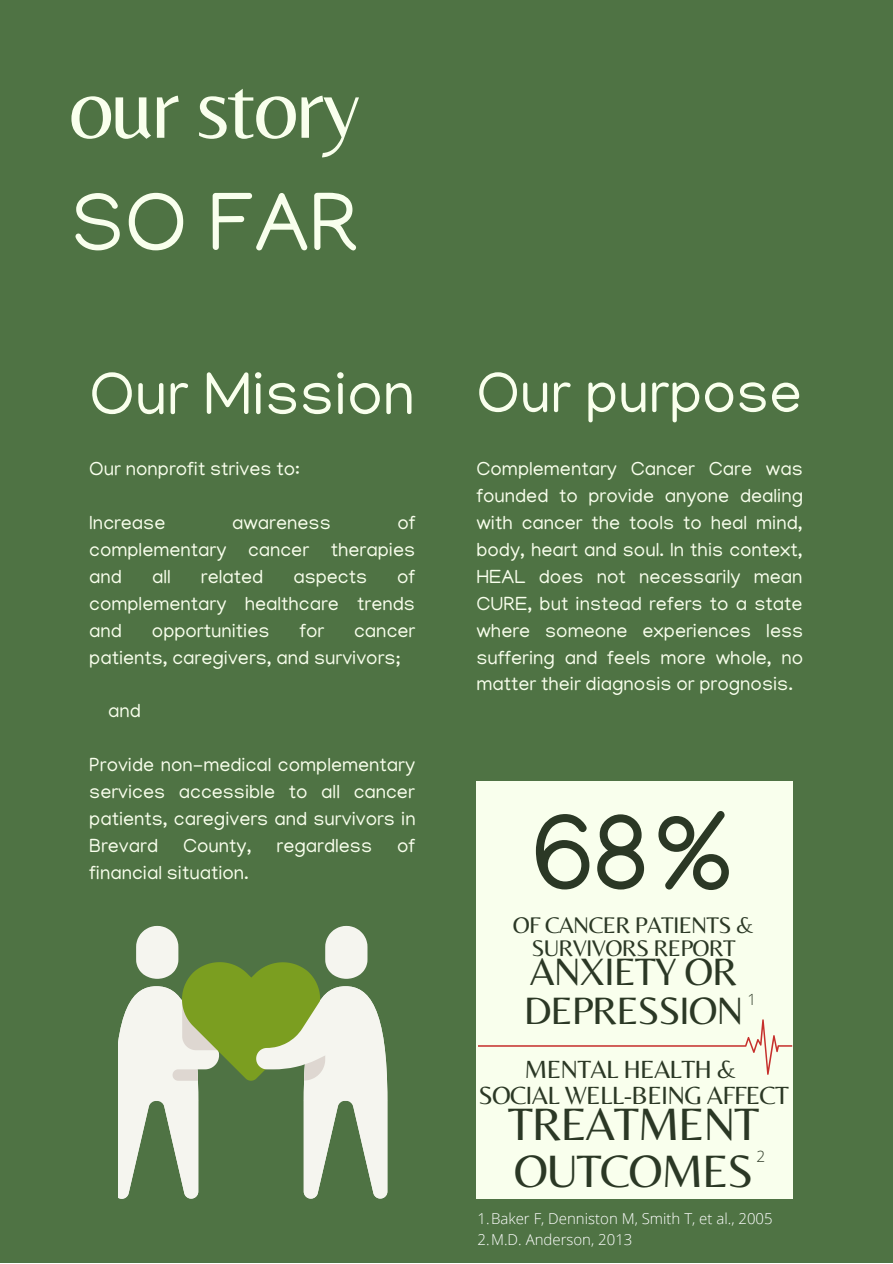
<style>
.page{position:relative;width:893px;height:1264px;background:#fff}
.page>*{position:absolute;margin:0;border:0;box-sizing:border-box;transform-origin:0 0}
.t1{font:109.95px "Manjari";color:#2b3825}
.t2{font:89.25px "Belleza";letter-spacing:-.03em;color:#f9ffed}
.t3{font:83.7px "Manjari";color:#f9ffed}
.t4{font:60.75px "Manjari";color:#f9ffed}
.t5{font:47.25px/47.2px "Belleza";letter-spacing:-.03em;color:#2b3825}
.t6{font:39.75px/39.3px "Belleza";letter-spacing:-.03em;color:#2b3825}
.t7{font:25.8px/25.8px "Belleza";letter-spacing:-.03em;color:#2b3825;text-align:center}
.t8{font:23.55px/22.5px "Belleza";letter-spacing:-.03em;color:#2b3825;text-align:center}
.t9{font:19.5px/27px "Manjari";color:#f9ffed;text-align:justify}
.t10{font:300 15.45px "Open Sans";color:#2b3825}
.t11{font:300 15px/20.2px "Open Sans";color:#fff}
.s1{font-size:57.9px}
</style>
<div class="page">
<div style="left:0;top:0;width:892px;height:1262px;background:#4f7344"></div>
<div style="left:476px;top:781px;width:316px;height:417px;background:#f9ffed"></div>
<svg style="left:119px;top:925px;width:268px;height:273px"></svg>
<svg style="left:478px;top:1019px;width:314px;height:55px"></svg>
<h2 class="t2" style="left:69px;top:55px;width:293px">our story</h2>
<h3 class="t3" style="left:71px;top:188px;width:290px">SO FAR</h3>
<h3 class="t4" style="left:89px;top:369px;width:714px">Our Mission <span class="s1">Our purpose</span></h3>
<p class="t9" style="left:476px;top:457px;width:328px">Complementary Cancer Care was founded to provide anyone dealing with cancer the tools to heal mind, body, heart and soul. In this context, HEAL does not necessarily mean CURE, but instead refers to a state where someone experiences less suffering and feels more whole, no matter their diagnosis or prognosis.</p>
<p class="t9" style="left:89px;top:457px;width:212px">Our nonprofit strives to:</p>
<p class="t9" style="left:89px;top:511px;width:78px">Increase</p>
<p class="t9" style="left:232px;top:511px;width:100px">awareness</p>
<p class="t9" style="left:89px;top:511px;width:328px;text-indent:308px">of complementary cancer therapies and</p>
<p class="t9" style="left:89px;top:565px;width:327px;text-indent:308px">of complementary healthcare trends and</p>
<p class="t9" style="left:152px;top:565px;width:20px">all</p>
<p class="t9" style="left:201px;top:565px;width:64px">related</p>
<p class="t9" style="left:293px;top:565px;width:75px">aspects</p>
<p class="t9" style="left:152px;top:619px;width:119px">opportunities</p>
<p class="t9" style="left:299px;top:619px;width:26px">for</p>
<p class="t9" style="left:89px;top:619px;width:327px;text-indent:265px">cancer patients, caregivers, and survivors;</p>
<p class="t9" style="left:108px;top:700px;width:34px">and</p>
<p class="t9" style="left:89px;top:754px;width:328px">Provide non-medical complementary services accessible to all cancer patients, caregivers and survivors in Brevard</p>
<p class="t9" style="left:183px;top:835px;width:70px">County,</p>
<p class="t9" style="left:276px;top:835px;width:97px">regardless</p>
<p class="t9" style="left:397px;top:835px;width:20px">of</p>
<p class="t9" style="left:89px;top:862px;width:161px">financial situation.</p>
<h1 class="t1" style="left:533px;top:808px;width:202px">68%</h1>
<p class="t8" style="left:513px;top:913px;width:243px">OF CANCER PATIENTS &amp;<br>SURVIVORS REPORT</p>
<h3 class="t6" style="left:523px;top:951px;width:221px">ANXIETY OR<br>DEPRESSION</h3>
<p class="t10" style="left:747px;top:988px;width:10px">1</p>
<h3 class="t7" style="left:478px;top:1055px;width:312px">MENTAL HEALTH &amp;<br>SOCIAL WELL-BEING AFFECT</h3>
<h3 class="t5" style="left:508px;top:1099px;width:253px">TREATMENT<br>OUTCOMES</h3>
<p class="t11" style="left:477px;top:1208px;width:296px">1.Baker F, Denniston M, Smith T, et al., 2005<br>2.M.D. Anderson, 2013</p>
<p class="t10" style="left:756px;top:1145px;width:10px">2</p>
</div>
